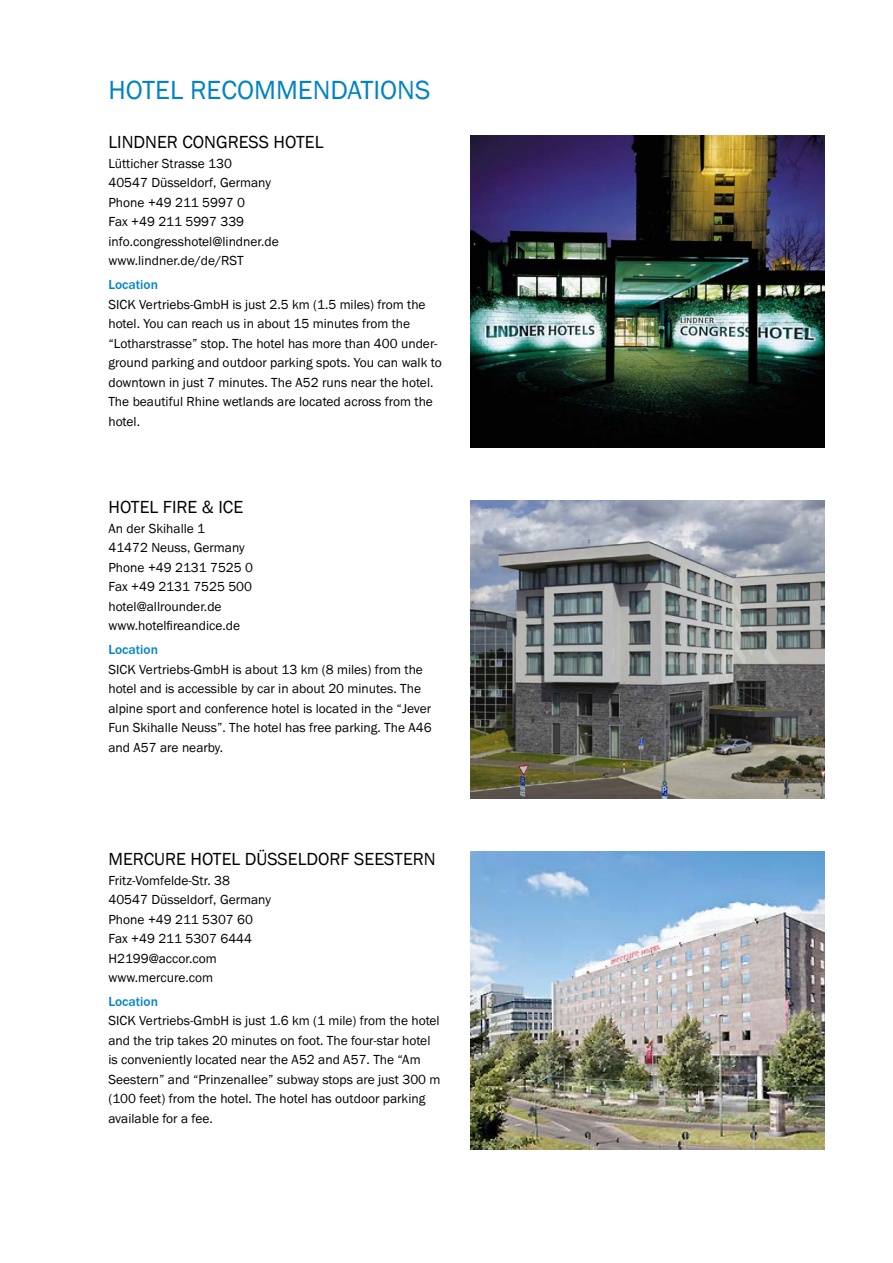
<style>
.page{position:relative;width:893px;height:1263px;background:#fff}
.page>*{position:absolute;margin:0;border:0;box-sizing:border-box;transform-origin:0 0}
.t1{font:27px "SICK Franklin";color:#0083c5}
.t2{font:18px "SICK Franklin";color:#000}
.t3{font:13.5px/19.5px "SICK Franklin";color:#000}
.t4{font:500 13.5px "SICK Franklin";color:#0083c5}
</style>
<div class="page">
<img style="left:471px;top:135px;width:354px;height:312px">
<img style="left:471px;top:500px;width:354px;height:298px">
<img style="left:471px;top:852px;width:354px;height:297px">
<h1 class="t1" style="left:108px;top:73px;width:323px">Hotel recomm endations</h1>
<h2 class="t2" style="left:108px;top:131px;width:212px">Lindner Congress Hotel</h2>
<p class="t3" style="left:108px;top:154px;width:172px">Lütticher Strasse 130<br>40547 Düsseldorf, Germany<br>Phone +49 211 5997 0<br>Fax +49 211 5997 339 info.congresshotel@lindner.de www.lindner.de/de/RST</p>
<p class="t4" style="left:108px;top:276px;width:51px">Location</p>
<p class="t3" style="left:108px;top:295px;width:335px">SICK Vertriebs-GmbH is just 2.5 km (1.5 miles) from the hotel. You can reach us in about 15 minutes from the “Lotharstrasse” stop. The hotel has more than 400 under&shy;ground parking and outdoor parking spots. You can walk to downtown in just 7 minutes. The A52 runs near the hotel.<br>The beautiful Rhine wetlands are located across from the hotel.</p>
<h2 class="t2" style="left:108px;top:496px;width:136px">Hotel Fire &amp; Ice</h2>
<p class="t3" style="left:108px;top:519px;width:146px">An der Skihalle 1<br>41472 Neuss, Germany<br>Phone +49 2131 7525 0<br>Fax +49 2131 7525 500 hotel@allrounder.de www.hotelfireandice.de</p>
<p class="t4" style="left:108px;top:641px;width:51px">Location</p>
<p class="t3" style="left:108px;top:660px;width:325px">SICK Vertriebs-GmbH is about 13 km (8 miles) from the hotel and is accessible by car in about 20 minutes. The alpine sport and conference hotel is located in the “Jever Fun Skihalle Neuss”. The hotel has free parking. The A46 and A57 are nearby.</p>
<h2 class="t2" style="left:108px;top:848px;width:329px">Mercure Hotel Düsseldorf Seestern</h2>
<p class="t3" style="left:108px;top:870px;width:164px">Fritz-Vomfelde-Str. 38<br>40547 Düsseldorf, Germany<br>Phone +49 211 5307 60<br>Fax +49 211 5307 6444<br>H2199@accor.com www.mercure.com</p>
<p class="t4" style="left:108px;top:993px;width:51px">Location</p>
<p class="t3" style="left:108px;top:1011px;width:334px">SICK Vertriebs-GmbH is just 1.6 km (1 mile) from the hotel and the trip takes 20 minutes on foot. The four-star hotel is conveniently located near the A52 and A57. The “Am Seestern” and “Prinzenallee” subway stops are just 300 m (100 feet) from the hotel. The hotel has outdoor parking available for a fee.</p>
</div>
